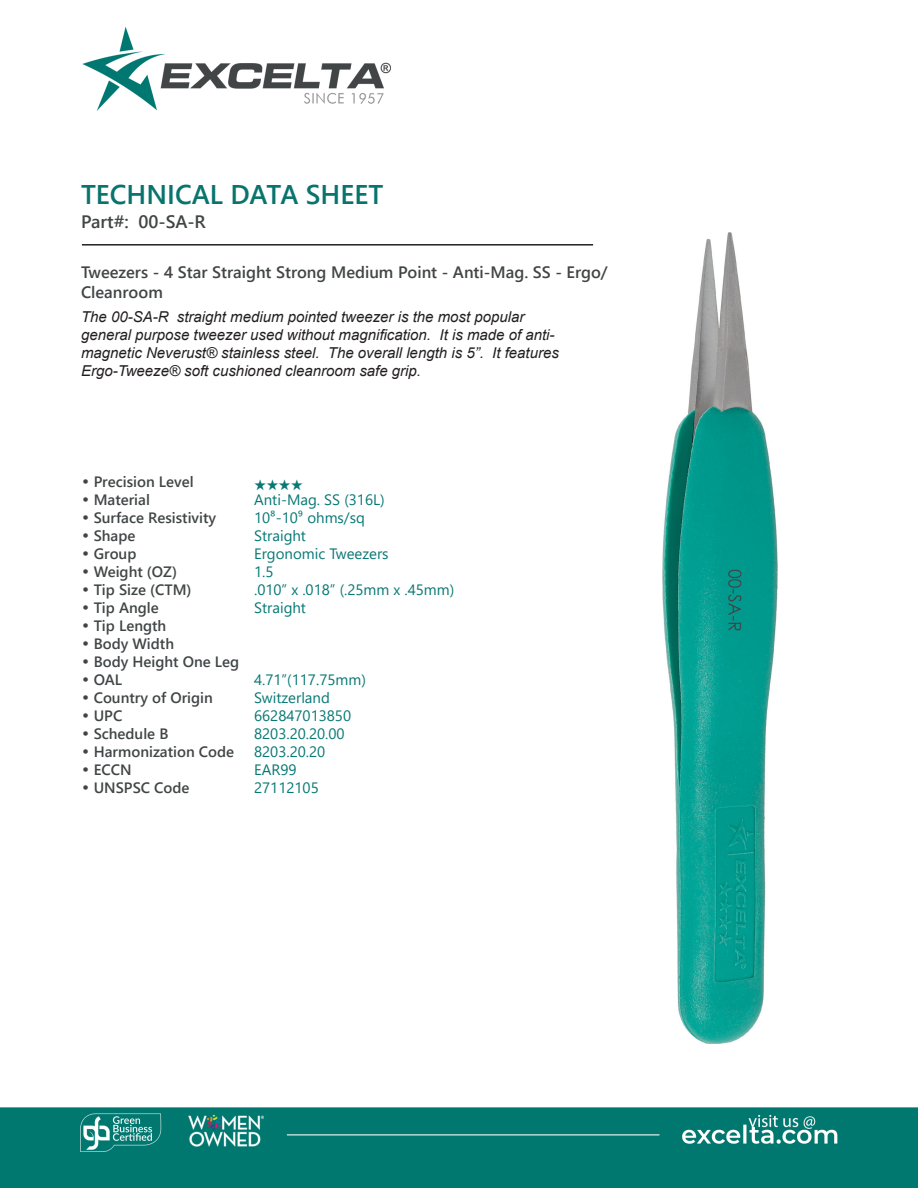
<style>
.page{position:relative;width:918px;height:1188px;background:#fff}
.page>*{position:absolute;margin:0;border:0;box-sizing:border-box;transform-origin:0 0}
.t1{font:700 27px "Yu Gothic UI";color:#08746d}
.t2{font:700 18px "Yu Gothic UI";color:#414546}
.t3{font:700 16.5px/19.8px "Yu Gothic UI";color:#414546}
.t4{font:italic 15px/18px "Arial";color:#231f20}
.CT_s_CTM{font:700 15px "Yu Gothic UI";color:#414546}
.CT_s_CTM-2{font:15px "Yu Gothic UI";color:#077874}
.CT_s_CTM-3{font:15px "Zapf Ding Bats";color:#077874}
.s1{font-family:"Century Gothic";font-weight:400}
</style>
<div class="page">
<img style="left:0;top:27px;width:918px;height:1161px">
<img style="left:663px;top:232px;width:114px;height:812px">
<hr style="left:82px;top:244px;width:511px;height:2px;background:#231f20">
<p class="t1" style="left:81px;top:178px;width:304px">TECHNICAL DATA SHEET</p>
<p class="t2" style="left:81px;top:212px;width:126px">Part#: 00-SA-R</p>
<p class="t3" style="left:81px;top:262px;width:528px">Tweezers - 4 Star Straight Strong Medium Point - Anti-Mag. SS - Ergo/<br>Cleanroom</p>
<p class="t4" style="left:81px;top:308px;width:479px">The 00-SA-R straight medium pointed tweezer is the most popular general purpose tweezer used without magnification. It is made of anti&shy;magnetic Neverust® stainless steel. The overall length is 5”. It features Ergo-Tweeze® soft cushioned cleanroom safe grip.</p>
<p class="CT_s_CTM" style="left:81px;top:473px;width:114px"><span class="s1">•</span> Precision Level</p>
<p class="CT_s_CTM-3" style="left:254px;top:476px;width:50px">★★★★</p>
<p class="CT_s_CTM" style="left:81px;top:491px;width:70px"><span class="s1">•</span> Material</p>
<p class="CT_s_CTM-2" style="left:254px;top:485px;width:132px">Anti-Mag. SS (316L)</p>
<p class="CT_s_CTM" style="left:81px;top:509px;width:137px"><span class="s1">•</span> Surface Resistivity</p>
<p class="CT_s_CTM-2" style="left:254px;top:503px;width:112px">10⁸-10⁹ ohms/sq</p>
<p class="CT_s_CTM" style="left:81px;top:527px;width:56px"><span class="s1">•</span> Shape</p>
<p class="CT_s_CTM-2" style="left:254px;top:521px;width:53px">Straight</p>
<p class="CT_s_CTM" style="left:81px;top:545px;width:57px"><span class="s1">•</span> Group</p>
<p class="CT_s_CTM-2" style="left:254px;top:539px;width:136px">Ergonomic Tweezers</p>
<p class="CT_s_CTM" style="left:81px;top:563px;width:98px"><span class="s1">•</span> Weight (OZ)</p>
<p class="CT_s_CTM-2" style="left:254px;top:557px;width:21px">1.5</p>
<p class="CT_s_CTM" style="left:81px;top:581px;width:112px"><span class="s1">•</span> Tip Size (CTM)</p>
<p class="CT_s_CTM-2" style="left:254px;top:575px;width:202px">.010” x .018” (.25mm x .45mm)</p>
<p class="CT_s_CTM" style="left:81px;top:599px;width:79px"><span class="s1">•</span> Tip Angle</p>
<p class="CT_s_CTM-2" style="left:254px;top:593px;width:53px">Straight</p>
<p class="CT_s_CTM" style="left:81px;top:617px;width:87px"><span class="s1">•</span> Tip Length</p>
<p class="CT_s_CTM" style="left:81px;top:635px;width:95px"><span class="s1">•</span> Body Width</p>
<p class="CT_s_CTM" style="left:81px;top:653px;width:160px"><span class="s1">•</span> Body Height One Leg</p>
<p class="CT_s_CTM" style="left:81px;top:671px;width:43px"><span class="s1">•</span> OAL</p>
<p class="CT_s_CTM-2" style="left:254px;top:665px;width:113px">4.71”(117.75mm)</p>
<p class="CT_s_CTM" style="left:81px;top:689px;width:133px"><span class="s1">•</span> Country of Origin</p>
<p class="CT_s_CTM-2" style="left:254px;top:683px;width:77px">Switzerland</p>
<p class="CT_s_CTM" style="left:81px;top:707px;width:43px"><span class="s1">•</span> UPC</p>
<p class="CT_s_CTM-2" style="left:254px;top:701px;width:99px">662847013850</p>
<p class="CT_s_CTM" style="left:81px;top:725px;width:89px"><span class="s1">•</span> Schedule B</p>
<p class="CT_s_CTM-2" style="left:254px;top:719px;width:92px">8203.20.20.00</p>
<p class="CT_s_CTM" style="left:81px;top:743px;width:155px"><span class="s1">•</span> Harmonization Code</p>
<p class="CT_s_CTM-2" style="left:254px;top:737px;width:73px">8203.20.20</p>
<p class="CT_s_CTM" style="left:81px;top:761px;width:52px"><span class="s1">•</span> ECCN</p>
<p class="CT_s_CTM-2" style="left:254px;top:755px;width:44px">EAR99</p>
<p class="CT_s_CTM" style="left:81px;top:779px;width:110px"><span class="s1">•</span> UNSPSC Code</p>
<p class="CT_s_CTM-2" style="left:254px;top:773px;width:66px">27112105</p>
</div>
